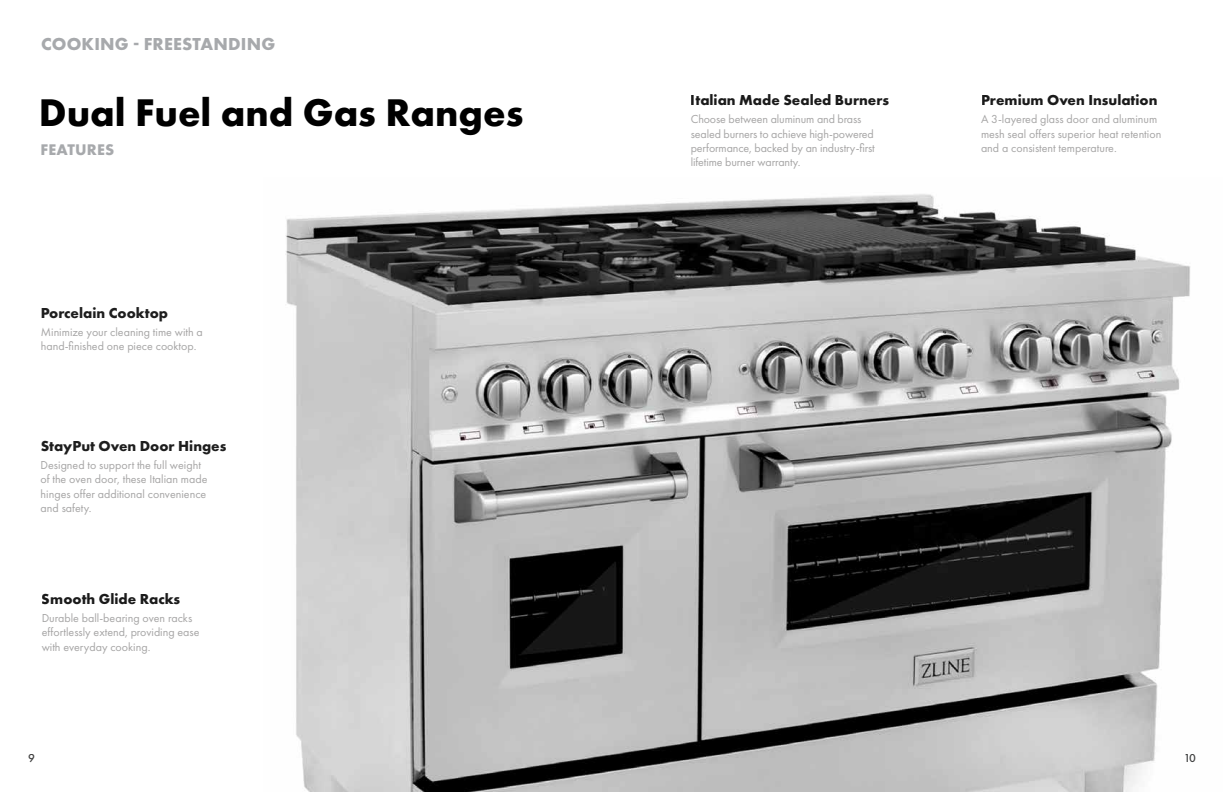
<style>
.page{position:relative;width:1224px;height:792px;background:#fff}
.page>*{position:absolute;margin:0;border:0;box-sizing:border-box;transform-origin:0 0}
.t1{font:700 40px "Futura PT";color:#000}
.t2{font:700 18px "Futura PT";letter-spacing:.01em;color:#a7a9ac}
.t3{font:700 16px "Futura PT";letter-spacing:.01em;color:#a7a9ac}
.t4{font:700 15px "Futura PT";color:#000}
.t5{font:12px/14.4px "Futura PT";color:#a6a5a5}
.t6{font:500 12px "Futura PT";color:#000101}
</style>
<div class="page">
<img style="left:285px;top:194px;width:905px;height:598px">
<h2 class="t2" style="left:41px;top:33px;width:236px">COOKING - FREESTANDING</h2>
<h1 class="t1" style="left:39px;top:87px;width:486px">Dual Fuel and Gas Ranges</h1>
<h3 class="t3" style="left:41px;top:139px;width:75px">FEATURES</h3>
<p class="t4" style="left:41px;top:303px;width:129px">Porcelain Cooktop</p>
<p class="t5" style="left:41px;top:324px;width:163px">Minimize your cleaning time with a hand-finished one piece cooktop.</p>
<p class="t4" style="left:41px;top:436px;width:187px">StayPut Oven Door Hinges</p>
<p class="t5" style="left:41px;top:458px;width:169px">Designed to support the full weight of the oven door, these Italian made hinges offer additional convenience and safety.</p>
<p class="t4" style="left:42px;top:590px;width:140px">Smooth Glide Racks</p>
<p class="t5" style="left:42px;top:611px;width:159px">Durable ball-bearing oven racks effortlessly extend, providing ease with everyday cooking.</p>
<p class="t4" style="left:691px;top:91px;width:200px">Italian Made Sealed Burners</p>
<p class="t4" style="left:981px;top:91px;width:178px">Premium Oven Insulation</p>
<p class="t5" style="left:981px;top:112px;width:182px">A 3-layered glass door and aluminum mesh seal offers superior heat retention and a consistent temperature.</p>
<p class="t5" style="left:691px;top:112px;width:186px">Choose between aluminum and brass sealed burners to achieve high-powered performance, backed by an industry-first lifetime burner warranty.</p>
<p class="t6" style="left:28px;top:751px;width:8px">9</p>
<p class="t6" style="left:1183px;top:751px;width:14px">10</p>
</div>
